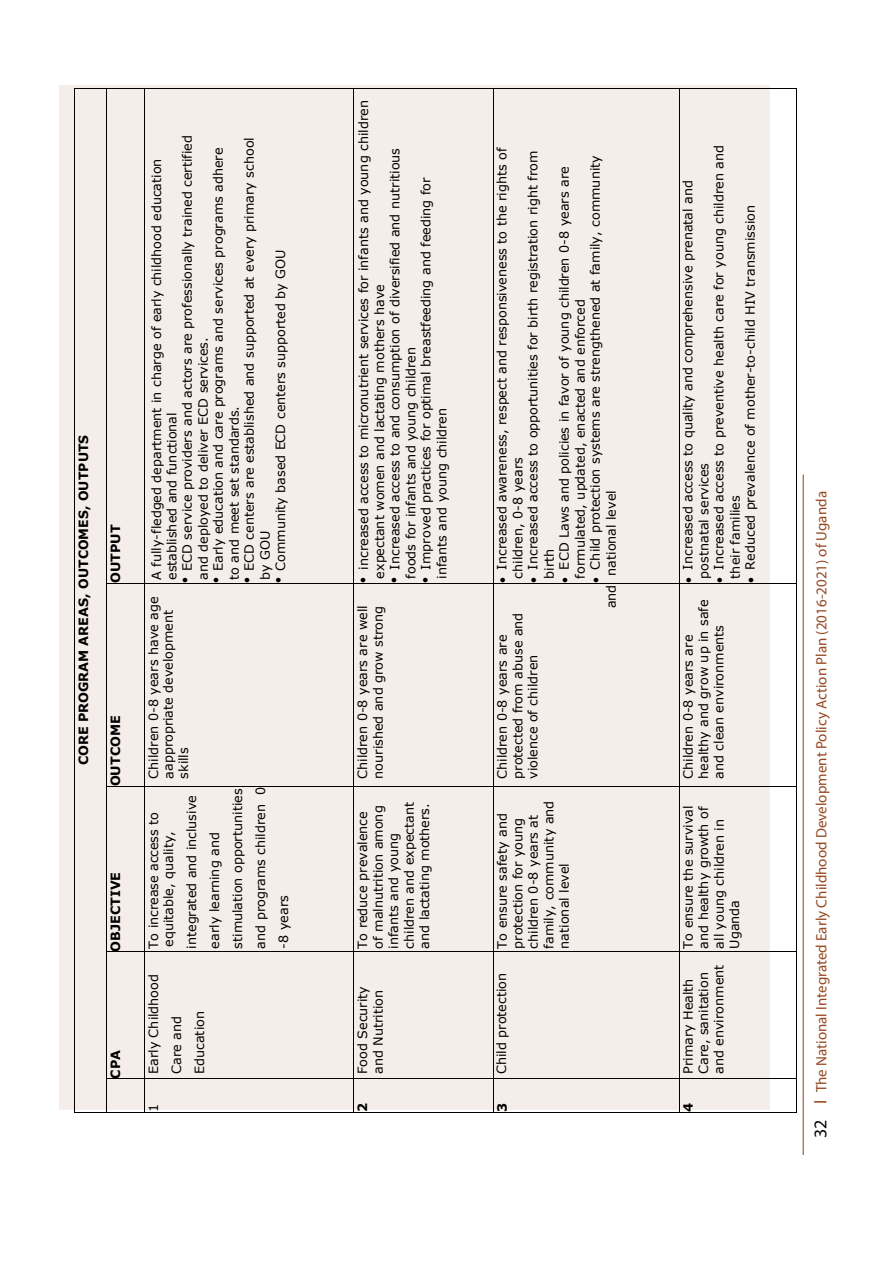
<style>
.page{position:relative;width:893px;height:1263px;background:#fff}
.page>*{position:absolute;margin:0;border:0;box-sizing:border-box;transform-origin:0 0}
.t1{font:15px "Myriad Pro";color:#964821}
.t2{font:12.75px/15.5px "Verdana";color:#000}
.t3{font:700 12.75px "Verdana";color:#000}
.s1{font-size:18px;color:#000}
.s2{font-size:18px}
</style>
<div class="page">
<hr style="left:803px;top:475px;width:1px;height:680px;background:#964821">
<div style="left:59px;top:85px;width:710px;height:1025px;background:#f5ede9"></div>
<hr style="left:75px;top:88px;width:1px;height:1024px;background:#000">
<hr style="left:75px;top:1112px;width:31px;height:1px;background:#000">
<hr style="left:75px;top:88px;width:31px;height:1px;background:#000">
<hr style="left:106px;top:1079px;width:1px;height:33px;background:#000">
<hr style="left:106px;top:952px;width:1px;height:126px;background:#000">
<hr style="left:106px;top:787px;width:1px;height:165px;background:#000">
<hr style="left:106px;top:584px;width:1px;height:202px;background:#000">
<hr style="left:106px;top:88px;width:1px;height:495px;background:#000">
<hr style="left:107px;top:1112px;width:37px;height:1px;background:#000">
<hr style="left:107px;top:1078px;width:37px;height:1px;background:#000">
<hr style="left:107px;top:952px;width:37px;height:1px;background:#000">
<hr style="left:107px;top:786px;width:37px;height:1px;background:#000">
<hr style="left:107px;top:583px;width:37px;height:1px;background:#000">
<hr style="left:107px;top:88px;width:37px;height:1px;background:#000">
<hr style="left:144px;top:1079px;width:1px;height:33px;background:#000">
<hr style="left:144px;top:952px;width:1px;height:126px;background:#000">
<hr style="left:144px;top:787px;width:1px;height:165px;background:#000">
<hr style="left:144px;top:584px;width:1px;height:202px;background:#000">
<hr style="left:144px;top:88px;width:1px;height:495px;background:#000">
<hr style="left:145px;top:1112px;width:208px;height:1px;background:#000">
<hr style="left:145px;top:1078px;width:208px;height:1px;background:#000">
<hr style="left:145px;top:952px;width:208px;height:1px;background:#000">
<hr style="left:145px;top:786px;width:208px;height:1px;background:#000">
<hr style="left:145px;top:583px;width:208px;height:1px;background:#000">
<hr style="left:145px;top:88px;width:208px;height:1px;background:#000">
<hr style="left:353px;top:1079px;width:1px;height:33px;background:#000">
<hr style="left:353px;top:952px;width:1px;height:126px;background:#000">
<hr style="left:353px;top:787px;width:1px;height:165px;background:#000">
<hr style="left:353px;top:584px;width:1px;height:202px;background:#000">
<hr style="left:353px;top:88px;width:1px;height:495px;background:#000">
<hr style="left:354px;top:1112px;width:139px;height:1px;background:#000">
<hr style="left:354px;top:1078px;width:139px;height:1px;background:#000">
<hr style="left:354px;top:952px;width:139px;height:1px;background:#000">
<hr style="left:354px;top:786px;width:139px;height:1px;background:#000">
<hr style="left:354px;top:583px;width:139px;height:1px;background:#000">
<hr style="left:354px;top:88px;width:139px;height:1px;background:#000">
<hr style="left:493px;top:1079px;width:1px;height:33px;background:#000">
<hr style="left:493px;top:952px;width:1px;height:126px;background:#000">
<hr style="left:493px;top:787px;width:1px;height:165px;background:#000">
<hr style="left:493px;top:584px;width:1px;height:202px;background:#000">
<hr style="left:493px;top:88px;width:1px;height:495px;background:#000">
<hr style="left:494px;top:1112px;width:185px;height:1px;background:#000">
<hr style="left:494px;top:1078px;width:185px;height:1px;background:#000">
<hr style="left:494px;top:952px;width:185px;height:1px;background:#000">
<hr style="left:494px;top:786px;width:185px;height:1px;background:#000">
<hr style="left:494px;top:583px;width:185px;height:1px;background:#000">
<hr style="left:494px;top:88px;width:185px;height:1px;background:#000">
<hr style="left:679px;top:1079px;width:1px;height:33px;background:#000">
<hr style="left:679px;top:952px;width:1px;height:126px;background:#000">
<hr style="left:679px;top:787px;width:1px;height:165px;background:#000">
<hr style="left:679px;top:584px;width:1px;height:202px;background:#000">
<hr style="left:679px;top:88px;width:1px;height:495px;background:#000">
<hr style="left:680px;top:1112px;width:116px;height:1px;background:#000">
<hr style="left:796px;top:1079px;width:1px;height:33px;background:#000">
<hr style="left:680px;top:1078px;width:116px;height:1px;background:#000">
<hr style="left:796px;top:952px;width:1px;height:126px;background:#000">
<hr style="left:680px;top:952px;width:116px;height:1px;background:#000">
<hr style="left:796px;top:787px;width:1px;height:165px;background:#000">
<hr style="left:680px;top:786px;width:116px;height:1px;background:#000">
<hr style="left:796px;top:584px;width:1px;height:202px;background:#000">
<hr style="left:680px;top:583px;width:116px;height:1px;background:#000">
<hr style="left:796px;top:88px;width:1px;height:495px;background:#000">
<hr style="left:680px;top:88px;width:116px;height:1px;background:#000">
<p class="t3" style="left:75px;top:765px;width:332px;rotate:-90deg">CORE PROGRAM AREAS, OUTCOMES, OUTPUTS</p>
<p class="t3" style="left:106px;top:583px;width:60px;rotate:-90deg">OUTPUT</p>
<p class="t3" style="left:106px;top:786px;width:72px;rotate:-90deg">OUTCOME</p>
<p class="t3" style="left:106px;top:952px;width:81px;rotate:-90deg">OBJECTIVE</p>
<p class="t3" style="left:106px;top:1078px;width:30px;rotate:-90deg">CPA</p>
<p class="t2" style="left:179px;top:583px;width:449px;line-height:16px;rotate:-90deg">• ECD service providers and actors are professionally trained certified and deployed to deliver ECD services.</p>
<p class="t2" style="left:210px;top:583px;width:437px;line-height:16px;rotate:-90deg">• Early education and care programs and services programs adhere to and meet set standards.</p>
<p class="t2" style="left:241px;top:583px;width:447px;line-height:15.9px;rotate:-90deg">• ECD centers are established and supported at every primary school by GOU</p>
<p class="t2" style="left:149px;top:580px;width:423px;rotate:-90deg">A fully-fledged department in charge of early childhood education established and functional</p>
<p class="t2" style="left:273px;top:583px;width:335px;rotate:-90deg">• Community based ECD centers supported by GOU</p>
<p class="t2" style="left:146px;top:779px;width:184px;line-height:15px;rotate:-90deg">Children 0-8 years have age aappropriate development skills</p>
<p class="t2" style="left:146px;top:948px;width:138px;rotate:-90deg">To increase access to equitable, quality,</p>
<p class="t2" style="left:180px;top:948px;width:163px;line-height:23px;rotate:-90deg">integrated and inclusive early learning and stimulation opportunities and programs children 0 -8 years</p>
<p class="t2" style="left:142px;top:1074px;width:101px;line-height:23.1px;rotate:-90deg">Early Childhood<br>Care and<br>Education</p>
<p class="t2" style="left:146px;top:1111px;width:10px;rotate:-90deg">1</p>
<p class="t2" style="left:355px;top:578px;width:480px;line-height:16px;text-indent:-5px;rotate:-90deg">• increased access to micronutrient services for infants and young children expectant women and lactating mothers have</p>
<p class="t2" style="left:387px;top:578px;width:432px;line-height:16px;text-indent:-4px;rotate:-90deg">• Increased access to and consumption of diversified and nutritious foods for infants and young children</p>
<p class="t2" style="left:418px;top:578px;width:402px;line-height:16px;text-indent:-5px;rotate:-90deg">• Improved practices for optimal breastfeeding and feeding for infants and young children</p>
<p class="t2" style="left:355px;top:779px;width:175px;rotate:-90deg">Children 0-8 years are well nourished and grow strong</p>
<p class="t2" style="left:355px;top:949px;width:148px;rotate:-90deg">To reduce prevalence of malnutrition among infants and young children and expectant and lactating mothers.</p>
<p class="t2" style="left:355px;top:1074px;width:89px;rotate:-90deg">Food Security and Nutrition</p>
<p class="t3" style="left:353px;top:1111px;width:11px;rotate:-90deg">2</p>
<p class="t2" style="left:494px;top:578px;width:433px;line-height:16px;text-indent:-5px;rotate:-90deg">• Increased awareness, respect and responsiveness to the rights of children, 0-8 years</p>
<p class="t2" style="left:525px;top:578px;width:429px;line-height:16px;text-indent:-5px;rotate:-90deg">• Increased access to opportunities for birth registration right from birth</p>
<p class="t2" style="left:556px;top:578px;width:414px;line-height:16px;text-indent:-5px;rotate:-90deg">• ECD Laws and policies in favor of young children 0-8 years are formulated, updated, enacted and enforced</p>
<p class="t2" style="left:587px;top:608px;width:455px;line-height:16px;text-indent:25px;rotate:-90deg">• Child protection systems are strengthened at family, community and national level</p>
<p class="t2" style="left:494px;top:779px;width:168px;rotate:-90deg">Children 0-8 years are protected from abuse and violence of children</p>
<p class="t2" style="left:494px;top:949px;width:149px;rotate:-90deg">To ensure safety and protection for young children 0-8 years at family, community and national level</p>
<p class="t2" style="left:494px;top:1074px;width:102px;rotate:-90deg">Child protection</p>
<p class="t3" style="left:493px;top:1111px;width:11px;rotate:-90deg">3</p>
<p class="t2" style="left:711px;top:578px;width:435px;line-height:16px;text-indent:-4px;rotate:-90deg">• Increased access to preventive health care for young children and their families</p>
<p class="t2" style="left:680px;top:578px;width:400px;line-height:16px;text-indent:-5px;rotate:-90deg">• Increased access to quality and comprehensive prenatal and postnatal services</p>
<p class="t2" style="left:742px;top:583px;width:379px;rotate:-90deg">• Reduced prevalence of mother-to-child HIV transmission</p>
<p class="t2" style="left:680px;top:779px;width:181px;rotate:-90deg">Children 0-8 years are healthy and grow up in safe and clean environments</p>
<p class="t2" style="left:680px;top:949px;width:145px;rotate:-90deg">To ensure the survival and healthy growth of all young children in<br>Uganda</p>
<p class="t2" style="left:680px;top:1074px;width:111px;rotate:-90deg">Primary Health<br>Care, sanitation and environment</p>
<p class="t3" style="left:679px;top:1111px;width:11px;rotate:-90deg">4</p>
<p class="t1" style="left:812px;top:1138px;width:648px;rotate:-90deg"><span class="s1">32</span> <span class="s2">I</span> The National Integrated Early Childhood Development Policy Action Plan (2016-2021) of Uganda</p>
</div>
